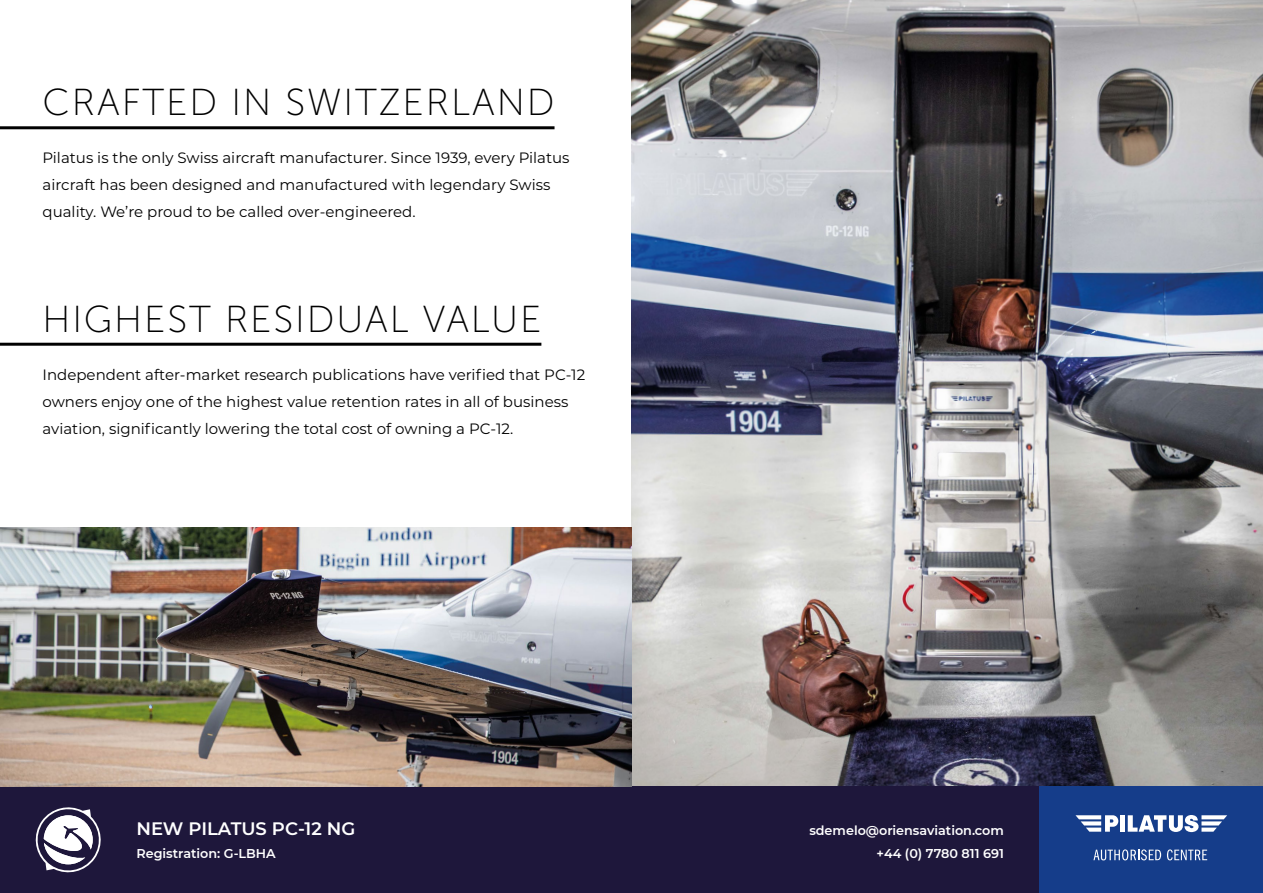
<style>
.page{position:relative;width:1263px;height:893px;background:#fff}
.page>*{position:absolute;margin:0;border:0;box-sizing:border-box;transform-origin:0 0}
.t1{font:37.5px "Museo Sans 100";letter-spacing:.05em;color:#000}
.t2{font:600 18px "Montserrat";color:#fff}
.t3{font:15px/27px "Montserrat";color:#000}
.t4{font:600 12.75px/22.5px "Montserrat";color:#fff;text-align:right}
</style>
<div class="page">
<img style="left:631px;top:0;width:632px;height:787px">
<div style="left:0;top:787px;width:1263px;height:106px;background:#1e173b"></div>
<div style="left:1040px;top:787px;width:223px;height:106px;background:#153d8a"></div>
<div style="left:1120px;top:815px;width:5px;height:17px;background:#fff"></div>
<svg style="left:1075px;top:815px;width:43px;height:17px"></svg>
<svg style="left:1128px;top:815px;width:99px;height:17px"></svg>
<svg style="left:1093px;top:849px;width:68px;height:11px"></svg>
<svg style="left:1167px;top:849px;width:40px;height:11px"></svg>
<svg style="left:35px;top:807px;width:66px;height:66px"></svg>
<hr style="left:0;top:126px;width:554px;height:3px;background:#000">
<hr style="left:0;top:343px;width:541px;height:3px;background:#000">
<img style="left:0;top:527px;width:631px;height:260px">
<h1 class="t1" style="left:43px;top:83px;width:513px">CRAFTED IN SWITZERLAND</h1>
<p class="t3" style="left:43px;top:144px;width:529px">Pilatus is the only Swiss aircraft manufacturer. Since 1939, every Pilatus aircraft has been designed and manufactured with legendary Swiss quality. We’re proud to be called over-engineered.</p>
<h1 class="t1" style="left:43px;top:299px;width:500px">HIGHEST RESIDUAL VALUE</h1>
<p class="t3" style="left:43px;top:360px;width:544px">Independent after-market research publications have verified that PC-12 owners enjoy one of the highest value retention rates in all of business aviation, significantly lowering the total cost of owning a PC-12.</p>
<p class="t2" style="left:136px;top:816px;width:220px">NEW PILATUS PC-12 NG</p>
<p class="t4" style="left:136px;top:841px;width:141px">Registration: G-LBHA</p>
<p class="t4" style="left:809px;top:819px;width:196px">sdemelo@oriensaviation.com +44 (0) 7780 811 691</p>
</div>
